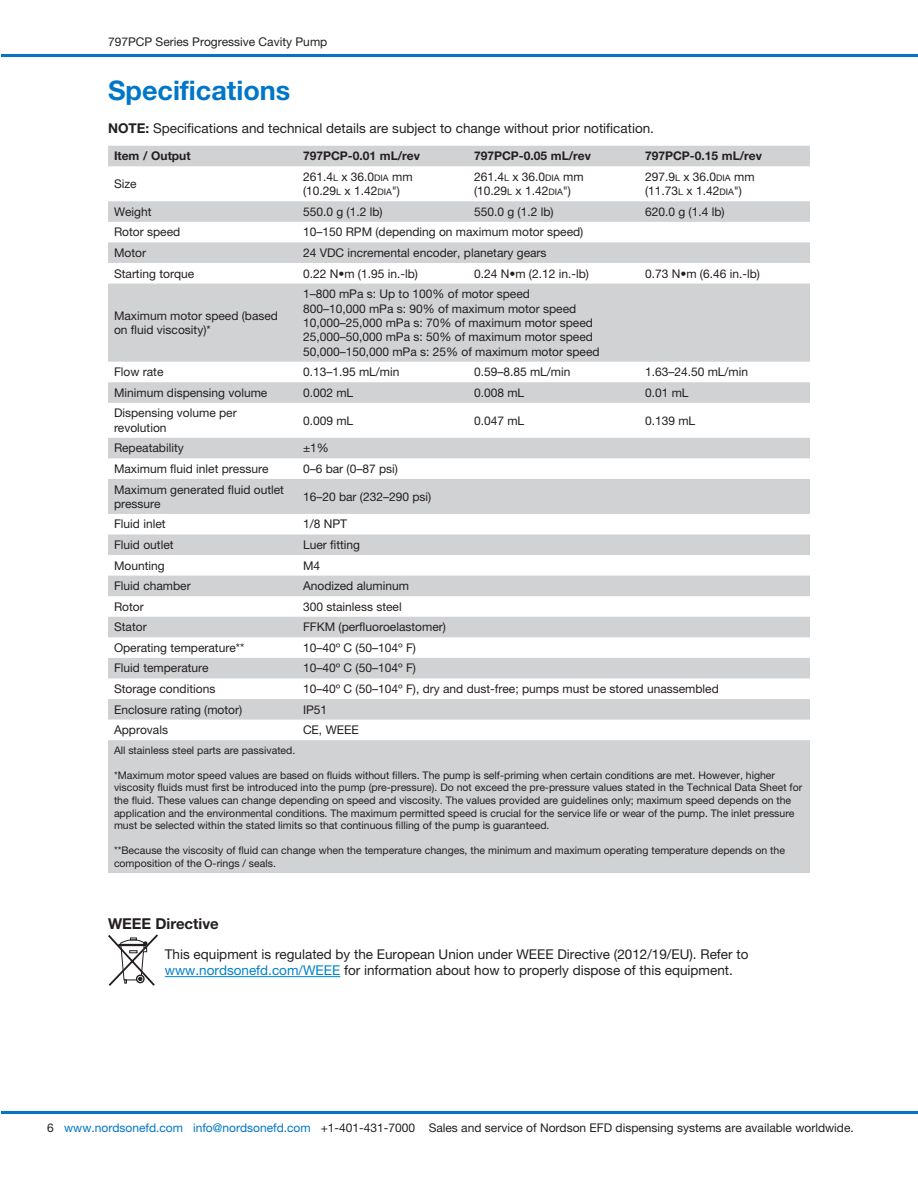
<style>
.page{position:relative;width:918px;height:1188px;background:#fff}
.page>*{position:absolute;margin:0;border:0;box-sizing:border-box;transform-origin:0 0}
.EFD-Head-Lev1{font:700 27px "Helvetica Neue LT Pro";color:#0076c8}
.EFD-Head-Lev4{font:700 15px "Helvetica Neue LT Pro";color:#231f20}
.EFD-BodyText-9L{font:13.5px/16.2px "Helvetica Neue LT Pro";color:#231f20}
.EFD-TableText-8L{font:12px/14.4px "Helvetica Neue LT Pro";color:#231f20}
.EFD-TableText-8LB{font:700 12px "Helvetica Neue LT Pro";color:#231f20}
.EFD-TableText-7L{font:10.5px/12.6px "Helvetica Neue LT Pro";color:#231f20}
.s1{font-weight:700}
.s2{font-size:9px}
.s3{color:#0082c8}
.s4{color:#0076c8}
</style>
<div class="page">
<hr style="left:1px;top:1112px;width:917px;height:2px;background:#0076c8">
<hr style="left:1px;top:54px;width:917px;height:2px;background:#0076c8">
<svg style="left:108px;top:146px;width:702px;height:727px;fill:#d1d2d4"></svg>
<hr style="left:165px;top:976px;width:175px;height:1px;background:#0082c8">
<svg style="left:108px;top:934px;width:50px;height:52px"></svg>
<p class="EFD-TableText-8L" style="left:108px;top:35px;width:221px">797PCP Series Progressive Cavity Pump</p>
<p class="EFD-Head-Lev1" style="left:108px;top:74px;width:184px">Specifications</p>
<p class="EFD-BodyText-9L" style="left:108px;top:120px;width:548px"><span class="s1">NOTE:</span> Specifications and technical details are subject to change without prior notification.</p>
<p class="EFD-TableText-8LB" style="left:114px;top:148px;width:78px">Item / Output</p>
<p class="EFD-TableText-8LB" style="left:303px;top:148px;width:119px">797PCP-0.01 mL/rev</p>
<p class="EFD-TableText-8LB" style="left:474px;top:148px;width:119px">797PCP-0.05 mL/rev</p>
<p class="EFD-TableText-8LB" style="left:645px;top:148px;width:119px">797PCP-0.15 mL/rev</p>
<p class="EFD-TableText-8L" style="left:114px;top:176px;width:24px">Size</p>
<p class="EFD-TableText-8L" style="left:303px;top:169px;width:111px">261.4<span class="s2">L</span> x 36.0<span class="s2">DIA</span> mm</p>
<p class="EFD-TableText-8L" style="left:303px;top:184px;width:99px">(10.29<span class="s2">L</span> x 1.42<span class="s2">DIA</span>")</p>
<p class="EFD-TableText-8L" style="left:474px;top:169px;width:111px">261.4<span class="s2">L</span> x 36.0<span class="s2">DIA</span> mm</p>
<p class="EFD-TableText-8L" style="left:474px;top:184px;width:99px">(10.29<span class="s2">L</span> x 1.42<span class="s2">DIA</span>")</p>
<p class="EFD-TableText-8L" style="left:645px;top:169px;width:111px">297.9<span class="s2">L</span> x 36.0<span class="s2">DIA</span> mm</p>
<p class="EFD-TableText-8L" style="left:645px;top:184px;width:99px">(11.73<span class="s2">L</span> x 1.42<span class="s2">DIA</span>")</p>
<p class="EFD-TableText-8L" style="left:114px;top:204px;width:39px">Weight</p>
<p class="EFD-TableText-8L" style="left:303px;top:204px;width:81px">550.0 g (1.2 lb)</p>
<p class="EFD-TableText-8L" style="left:474px;top:204px;width:81px">550.0 g (1.2 lb)</p>
<p class="EFD-TableText-8L" style="left:645px;top:204px;width:81px">620.0 g (1.4 lb)</p>
<p class="EFD-TableText-8L" style="left:114px;top:225px;width:68px">Rotor speed</p>
<p class="EFD-TableText-8L" style="left:303px;top:225px;width:282px">10–150 RPM (depending on maximum motor speed)</p>
<p class="EFD-TableText-8L" style="left:114px;top:245px;width:34px">Motor</p>
<p class="EFD-TableText-8L" style="left:303px;top:245px;width:245px">24 VDC incremental encoder, planetary gears</p>
<p class="EFD-TableText-8L" style="left:114px;top:266px;width:82px">Starting torque</p>
<p class="EFD-TableText-8L" style="left:303px;top:266px;width:116px">0.22 N•m (1.95 in.-lb)</p>
<p class="EFD-TableText-8L" style="left:474px;top:266px;width:116px">0.24 N•m (2.12 in.-lb)</p>
<p class="EFD-TableText-8L" style="left:645px;top:266px;width:116px">0.73 N•m (6.46 in.-lb)</p>
<p class="EFD-TableText-8L" style="left:114px;top:308px;width:166px">Maximum motor speed (based on fluid viscosity)*</p>
<p class="EFD-TableText-8L" style="left:303px;top:286px;width:228px">1–800 mPa s: Up to 100% of motor speed</p>
<p class="EFD-TableText-8L" style="left:303px;top:301px;width:275px">800–10,000 mPa s: 90% of maximum motor speed</p>
<p class="EFD-TableText-8L" style="left:303px;top:315px;width:291px">10,000–25,000 mPa s: 70% of maximum motor speed</p>
<p class="EFD-TableText-8L" style="left:303px;top:330px;width:291px">25,000–50,000 mPa s: 50% of maximum motor speed</p>
<p class="EFD-TableText-8L" style="left:303px;top:344px;width:298px">50,000–150,000 mPa s: 25% of maximum motor speed</p>
<p class="EFD-TableText-8L" style="left:114px;top:365px;width:51px">Flow rate</p>
<p class="EFD-TableText-8L" style="left:303px;top:365px;width:98px">0.13–1.95 mL/min</p>
<p class="EFD-TableText-8L" style="left:474px;top:365px;width:98px">0.59–8.85 mL/min</p>
<p class="EFD-TableText-8L" style="left:645px;top:365px;width:105px">1.63–24.50 mL/min</p>
<p class="EFD-TableText-8L" style="left:114px;top:385px;width:155px">Minimum dispensing volume</p>
<p class="EFD-TableText-8L" style="left:303px;top:385px;width:52px">0.002 mL</p>
<p class="EFD-TableText-8L" style="left:474px;top:385px;width:52px">0.008 mL</p>
<p class="EFD-TableText-8L" style="left:645px;top:385px;width:45px">0.01 mL</p>
<p class="EFD-TableText-8L" style="left:114px;top:406px;width:124px">Dispensing volume per revolution</p>
<p class="EFD-TableText-8L" style="left:303px;top:413px;width:52px">0.009 mL</p>
<p class="EFD-TableText-8L" style="left:474px;top:413px;width:52px">0.047 mL</p>
<p class="EFD-TableText-8L" style="left:645px;top:413px;width:52px">0.139 mL</p>
<p class="EFD-TableText-8L" style="left:114px;top:441px;width:71px">Repeatability</p>
<p class="EFD-TableText-8L" style="left:303px;top:441px;width:27px">±1%</p>
<p class="EFD-TableText-8L" style="left:114px;top:461px;width:156px">Maximum fluid inlet pressure</p>
<p class="EFD-TableText-8L" style="left:303px;top:461px;width:96px">0–6 bar (0–87 psi)</p>
<p class="EFD-TableText-8L" style="left:114px;top:482px;width:172px">Maximum generated fluid outlet pressure</p>
<p class="EFD-TableText-8L" style="left:303px;top:489px;width:130px">16–20 bar (232–290 psi)</p>
<p class="EFD-TableText-8L" style="left:114px;top:517px;width:53px">Fluid inlet</p>
<p class="EFD-TableText-8L" style="left:303px;top:517px;width:46px">1/8 NPT</p>
<p class="EFD-TableText-8L" style="left:114px;top:537px;width:61px">Fluid outlet</p>
<p class="EFD-TableText-8L" style="left:303px;top:537px;width:59px">Luer fitting</p>
<p class="EFD-TableText-8L" style="left:114px;top:558px;width:52px">Mounting</p>
<p class="EFD-TableText-8L" style="left:303px;top:558px;width:19px">M4</p>
<p class="EFD-TableText-8L" style="left:114px;top:579px;width:78px">Fluid chamber</p>
<p class="EFD-TableText-8L" style="left:303px;top:579px;width:108px">Anodized aluminum</p>
<p class="EFD-TableText-8L" style="left:114px;top:599px;width:31px">Rotor</p>
<p class="EFD-TableText-8L" style="left:303px;top:599px;width:100px">300 stainless steel</p>
<p class="EFD-TableText-8L" style="left:114px;top:620px;width:34px">Stator</p>
<p class="EFD-TableText-8L" style="left:303px;top:620px;width:144px">FFKM (perfluoroelastomer)</p>
<p class="EFD-TableText-8L" style="left:114px;top:640px;width:132px">Operating temperature**</p>
<p class="EFD-TableText-8L" style="left:303px;top:640px;width:115px">10–40º C (50–104º F)</p>
<p class="EFD-TableText-8L" style="left:114px;top:661px;width:96px">Fluid temperature</p>
<p class="EFD-TableText-8L" style="left:303px;top:661px;width:115px">10–40º C (50–104º F)</p>
<p class="EFD-TableText-8L" style="left:114px;top:681px;width:103px">Storage conditions</p>
<p class="EFD-TableText-8L" style="left:303px;top:681px;width:417px">10–40º C (50–104º F), dry and dust-free; pumps must be stored unassembled</p>
<p class="EFD-TableText-8L" style="left:114px;top:702px;width:130px">Enclosure rating (motor)</p>
<p class="EFD-TableText-8L" style="left:303px;top:702px;width:26px">IP51</p>
<p class="EFD-TableText-8L" style="left:114px;top:723px;width:55px">Approvals</p>
<p class="EFD-TableText-8L" style="left:303px;top:723px;width:57px">CE, WEEE</p>
<p class="EFD-TableText-7L" style="left:114px;top:743px;width:183px">All stainless steel parts are passivated.</p>
<p class="EFD-TableText-7L" style="left:114px;top:769px;width:690px">*Maximum motor speed values are based on fluids without fillers. The pump is self-priming when certain conditions are met. However, higher viscosity fluids must first be introduced into the pump (pre-pressure). Do not exceed the pre-pressure values stated in the Technical Data Sheet for the fluid. These values can change depending on speed and viscosity. The values provided are guidelines only; maximum speed depends on the application and the environmental conditions. The maximum permitted speed is crucial for the service life or wear of the pump. The inlet pressure must be selected within the stated limits so that continuous filling of the pump is guaranteed.</p>
<p class="EFD-TableText-7L" style="left:114px;top:844px;width:673px">**Because the viscosity of fluid can change when the temperature changes, the minimum and maximum operating temperature depends on the composition of the O-rings / seals.</p>
<p class="EFD-Head-Lev4" style="left:108px;top:914px;width:112px">WEEE Directive</p>
<p class="EFD-BodyText-9L" style="left:165px;top:946px;width:585px">This equipment is regulated by the European Union under WEEE Directive (2012/19/EU). Refer to <span class="s3">www.nordsonefd.com/WEEE</span> for information about how to properly dispose of this equipment.</p>
<p class="EFD-TableText-8L" style="left:47px;top:1120px;width:8px">6</p>
<p class="EFD-TableText-8L" style="left:64px;top:1120px;width:791px"><span class="s4">www.nordsonefd.com info@nordsonefd.com</span> +1-401-431-7000 Sales and service of Nordson EFD dispensing systems are available worldwide.</p>
</div>
